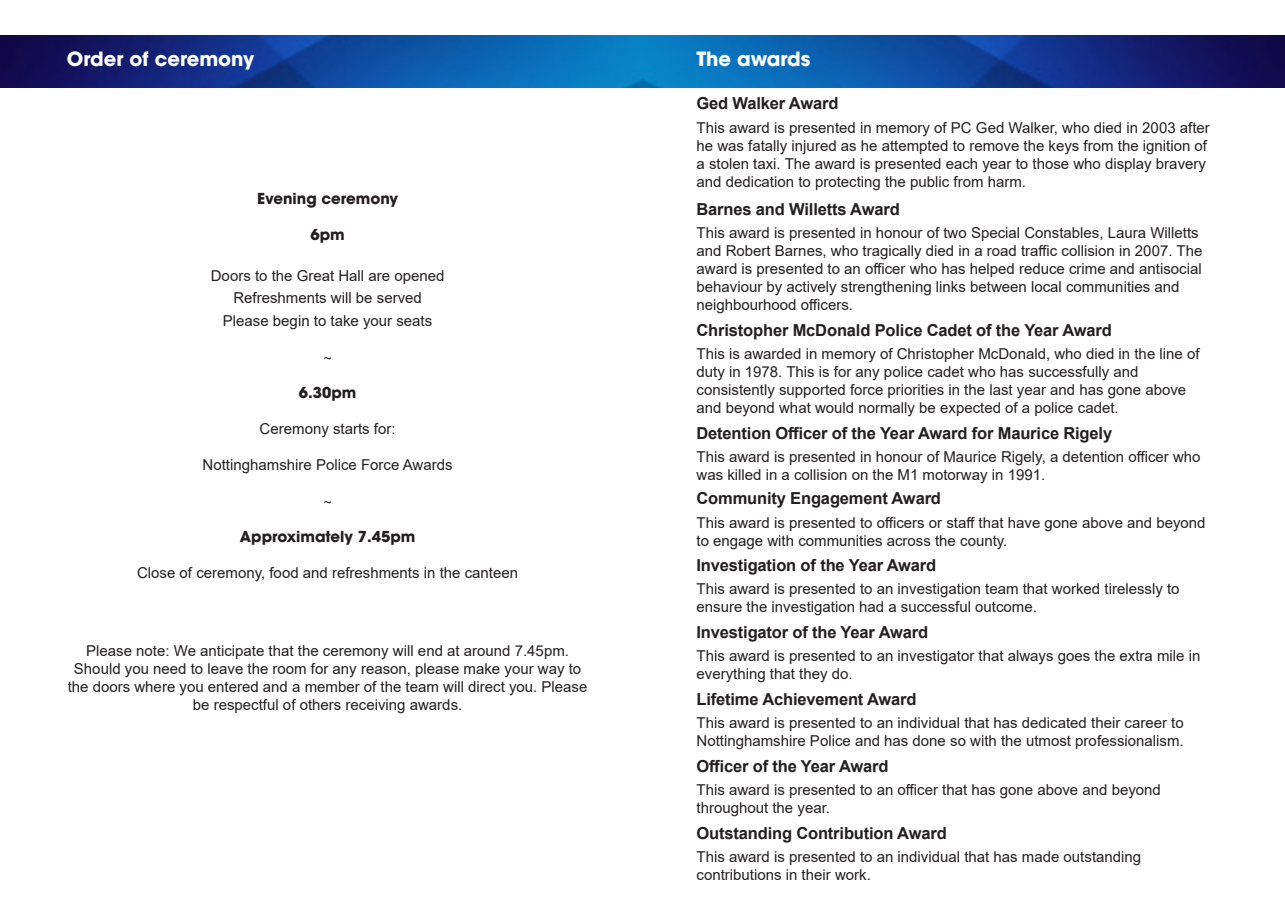
<style>
.page{position:relative;width:1285px;height:919px;background:#fff}
.page>*{position:absolute;margin:0;border:0;box-sizing:border-box;transform-origin:0 0}
.t1{font:700 19.5px "ITC Avant Garde Std";color:#fff}
.t2{font:700 16.5px "Arial";letter-spacing:-.01em;color:#231f20}
.t3{font:15px/18px "Arial";color:#231f20}
.t4{font:700 15px "ITC Avant Garde Std";color:#231f20}
.t5{font:15px "ITC Avant Garde Std";color:#231f20}
</style>
<div class="page">
<img style="left:0;top:36px;width:1284px;height:51px">
<p class="t1" style="left:67px;top:46px;width:189px">Order of ceremony</p>
<p class="t4" style="left:257px;top:189px;width:142px">Evening ceremony</p>
<p class="t4" style="left:310px;top:225px;width:36px">6pm</p>
<p class="t3" style="left:211px;top:266px;width:235px">Doors to the Great Hall are opened</p>
<p class="t3" style="left:233px;top:289px;width:190px">Refreshments will be served</p>
<p class="t3" style="left:223px;top:311px;width:211px">Please begin to take your seats</p>
<p class="t5" style="left:323px;top:347px;width:10px">~</p>
<p class="t4" style="left:299px;top:382px;width:59px">6.30pm</p>
<p class="t3" style="left:259px;top:419px;width:137px">Ceremony starts for:</p>
<p class="t3" style="left:202px;top:455px;width:251px">Nottinghamshire Police Force Awards</p>
<p class="t5" style="left:323px;top:491px;width:10px">~</p>
<p class="t4" style="left:240px;top:526px;width:177px">Approximately 7.45pm</p>
<p class="t3" style="left:137px;top:563px;width:382px">Close of ceremony, food and refreshments in the canteen</p>
<p class="t3" style="left:68px;top:641px;width:521px;text-align:center">Please note: We anticipate that the ceremony will end at around 7.45pm.<br>Should you need to leave the room for any reason, please make your way to the doors where you entered and a member of the team will direct you. Please be respectful of others receiving awards.</p>
<p class="t1" style="left:696px;top:46px;width:116px">The awards</p>
<p class="t2" style="left:696px;top:92px;width:143px">Ged Walker Award</p>
<p class="t3" style="left:696px;top:119px;width:515px">This award is presented in memory of PC Ged Walker, who died in 2003 after he was fatally injured as he attempted to remove the keys from the ignition of a stolen taxi. The award is presented each year to those who display bravery and dedication to protecting the public from harm.</p>
<p class="t2" style="left:696px;top:197px;width:205px">Barnes and Willetts Award</p>
<p class="t3" style="left:696px;top:224px;width:507px">This award is presented in honour of two Special Constables, Laura Willetts and Robert Barnes, who tragically died in a road traffic collision in 2007. The award is presented to an officer who has helped reduce crime and antisocial behaviour by actively strengthening links between local communities and neighbourhood officers.</p>
<p class="t2" style="left:696px;top:318px;width:417px">Christopher McDonald Police Cadet of the Year Award</p>
<p class="t3" style="left:696px;top:345px;width:504px">This is awarded in memory of Christopher McDonald, who died in the line of duty in 1978. This is for any police cadet who has successfully and</p>
<p class="t3" style="left:696px;top:381px;width:491px">consistently supported force priorities in the last year and has gone above</p>
<p class="t3" style="left:696px;top:399px;width:423px">and beyond what would normally be expected of a police cadet.</p>
<p class="t2" style="left:696px;top:421px;width:417px">Detention Officer of the Year Award for Maurice Rigely</p>
<p class="t3" style="left:696px;top:447px;width:505px">This award is presented in honour of Maurice Rigely, a detention officer who was killed in a collision on the M1 motorway in 1991.</p>
<p class="t2" style="left:696px;top:486px;width:246px">Community Engagement Award</p>
<p class="t3" style="left:696px;top:513px;width:510px">This award is presented to officers or staff that have gone above and beyond to engage with communities across the county.</p>
<p class="t2" style="left:696px;top:553px;width:241px">Investigation of the Year Award</p>
<p class="t3" style="left:696px;top:580px;width:484px">This award is presented to an investigation team that worked tirelessly to</p>
<p class="t3" style="left:696px;top:598px;width:342px">ensure the investigation had a successful outcome.</p>
<p class="t2" style="left:696px;top:620px;width:233px">Investigator of the Year Award</p>
<p class="t3" style="left:696px;top:647px;width:505px">This award is presented to an investigator that always goes the extra mile in everything that they do.</p>
<p class="t2" style="left:696px;top:687px;width:221px">Lifetime Achievement Award</p>
<p class="t3" style="left:696px;top:713px;width:488px">This award is presented to an individual that has dedicated their career to</p>
<p class="t3" style="left:696px;top:731px;width:488px">Nottinghamshire Police and has done so with the utmost professionalism.</p>
<p class="t2" style="left:696px;top:754px;width:193px">Officer of the Year Award</p>
<p class="t3" style="left:696px;top:780px;width:466px">This award is presented to an officer that has gone above and beyond throughout the year.</p>
<p class="t2" style="left:696px;top:821px;width:252px">Outstanding Contribution Award</p>
<p class="t3" style="left:696px;top:847px;width:446px">This award is presented to an individual that has made outstanding</p>
<p class="t3" style="left:696px;top:865px;width:176px">contributions in their work.</p>
</div>
